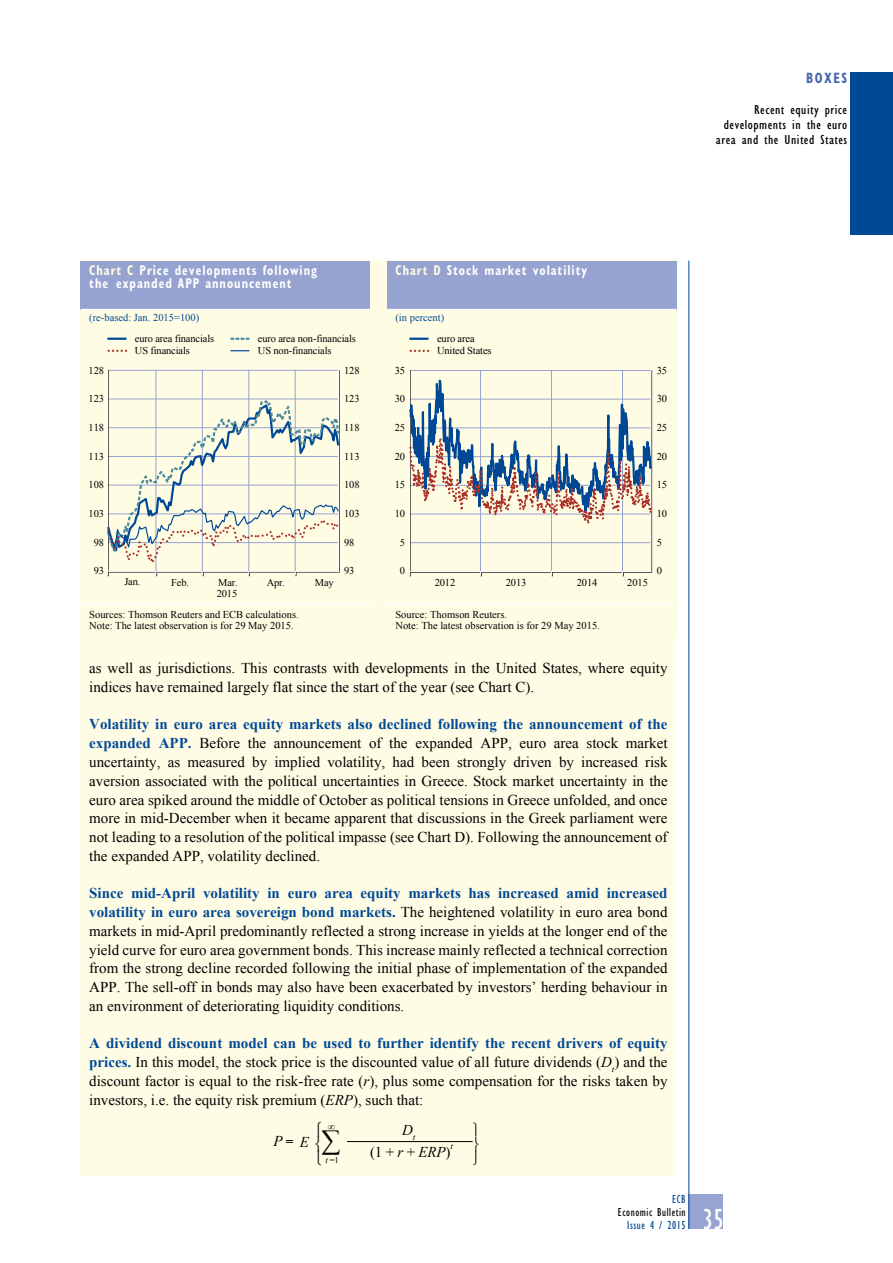
<style>
.page{position:relative;width:893px;height:1263px;background:#fff}
.page>*{position:absolute;margin:0;border:0;box-sizing:border-box;transform-origin:0 0}
.t1{font:condensed 30px "Gill Sans Myriad";color:#fff;scale:.95 1}
.t2{font:26.4px "Times New Roman WGL";color:#000}
.t3{font:15px/18.8px "Times New Roman WGL";color:#000;text-align:justify}
.t4{font:700 condensed 15px "Gill Sans Myriad";letter-spacing:.12em;color:#4165aa;scale:.85 1}
.t5{font:italic 15px "Times New Roman WGL";color:#000}
.t6{font:700 condensed 14.25px/13.5px "Gill Sans Myriad";letter-spacing:.08em;color:#fff;scale:.85 1}
.t7{font:condensed 13.5px/15px "Gill Sans Myriad";letter-spacing:.035em;color:#000;text-align:right;scale:1.1 1}
.t8{font:condensed 12px "Gill Sans Myriad";letter-spacing:.05em;color:#000;scale:.95 1}
.t9{font:condensed 12px "Gill Sans Myriad";letter-spacing:.05em;color:#004996;scale:.95 1}
.t10{font:10.5px/12px "Times New Roman WGL";letter-spacing:-.015em;color:#000}
.t11{font:10.5px "Times New Roman WGL";color:#004896}
.t12{font:8.7px "Times New Roman WGL";color:#000}
.t13{font:italic 8.7px "Times New Roman WGL";color:#000}
.s1{color:#fffce4}
.s2{font-weight:700;color:#004996}
.s3{font-style:italic}
</style>
<div class="page">
<div style="left:689px;top:1195px;width:34px;height:34px;background:#97a3d1"></div>
<hr style="left:689px;top:261px;width:1px;height:968px;background:#004996">
<div style="left:850px;top:72px;width:43px;height:163px;background:#004996"></div>
<div style="left:81px;top:261px;width:595px;height:915px;background:#fffce5"></div>
<hr style="left:347px;top:1141px;width:125px;height:1px;background:#000">
<div style="left:81px;top:261px;width:289px;height:49px;background:#96a2d0"></div>
<hr style="left:81px;top:309px;width:289px;height:1px;background:#fff">
<hr style="left:81px;top:604px;width:289px;height:2px;background:#fff">
<hr style="left:295px;top:370px;width:1px;height:201px;background:#96a2d0">
<hr style="left:249px;top:370px;width:1px;height:201px;background:#96a2d0">
<hr style="left:202px;top:370px;width:1px;height:201px;background:#96a2d0">
<hr style="left:156px;top:370px;width:1px;height:201px;background:#96a2d0">
<svg style="left:107px;top:399px;width:233px;height:177px"></svg>
<svg style="left:230px;top:350px;width:19px;height:1px"></svg>
<svg style="left:232px;top:338px;width:18px;height:2px"></svg>
<svg style="left:107px;top:338px;width:19px;height:2px"></svg>
<svg style="left:109px;top:350px;width:18px;height:2px"></svg>
<div style="left:387px;top:261px;width:289px;height:49px;background:#96a2d0"></div>
<hr style="left:387px;top:309px;width:289px;height:1px;background:#fff">
<hr style="left:387px;top:604px;width:289px;height:2px;background:#fff">
<svg style="left:408px;top:308px;width:245px;height:269px"></svg>
<p class="t4" style="left:806px;top:69px;width:50px">Boxes</p>
<p class="t7" style="left:716px;top:102px;width:121px">Recent equity price developments in the euro area and the United States</p>
<p class="t6" style="left:89px;top:263px;width:269px"><span class="s1">chart c</span> price developments following the expanded app announcement</p>
<p class="t11" style="left:89px;top:310px;width:112px">(re-based: Jan. 2015=100)</p>
<p class="t6" style="left:395px;top:263px;width:227px"><span class="s1">chart d</span> stock market volatility</p>
<p class="t11" style="left:395px;top:310px;width:50px">(in percent)</p>
<p class="t10" style="left:135px;top:332px;width:81px">euro area financials<br>US financials</p>
<p class="t10" style="left:258px;top:332px;width:99px">euro area non-financials<br>US non-financials</p>
<p class="t10" style="left:437px;top:332px;width:56px">euro area<br>United States</p>
<p class="t10" style="left:89px;top:364px;width:17px">128</p>
<p class="t10" style="left:344px;top:364px;width:17px">128</p>
<p class="t10" style="left:395px;top:364px;width:12px">35</p>
<p class="t10" style="left:657px;top:364px;width:12px">35</p>
<p class="t10" style="left:89px;top:392px;width:17px">123</p>
<p class="t10" style="left:344px;top:392px;width:17px">123</p>
<p class="t10" style="left:395px;top:393px;width:12px">30</p>
<p class="t10" style="left:657px;top:393px;width:12px">30</p>
<p class="t10" style="left:89px;top:421px;width:17px">118</p>
<p class="t10" style="left:344px;top:421px;width:17px">118</p>
<p class="t10" style="left:395px;top:421px;width:12px">25</p>
<p class="t10" style="left:657px;top:421px;width:12px">25</p>
<p class="t10" style="left:89px;top:450px;width:17px">113</p>
<p class="t10" style="left:344px;top:450px;width:17px">113</p>
<p class="t10" style="left:395px;top:450px;width:12px">20</p>
<p class="t10" style="left:657px;top:450px;width:12px">20</p>
<p class="t10" style="left:89px;top:478px;width:17px">108</p>
<p class="t10" style="left:344px;top:478px;width:17px">108</p>
<p class="t10" style="left:395px;top:479px;width:12px">15</p>
<p class="t10" style="left:657px;top:479px;width:12px">15</p>
<p class="t10" style="left:89px;top:507px;width:17px">103</p>
<p class="t10" style="left:344px;top:507px;width:17px">103</p>
<p class="t10" style="left:395px;top:507px;width:12px">10</p>
<p class="t10" style="left:657px;top:507px;width:12px">10</p>
<p class="t10" style="left:94px;top:536px;width:12px">98</p>
<p class="t10" style="left:344px;top:536px;width:12px">98</p>
<p class="t10" style="left:400px;top:536px;width:7px">5</p>
<p class="t10" style="left:657px;top:536px;width:7px">5</p>
<p class="t10" style="left:94px;top:564px;width:12px">93</p>
<p class="t10" style="left:344px;top:564px;width:12px">93</p>
<p class="t10" style="left:400px;top:565px;width:7px">0</p>
<p class="t10" style="left:657px;top:565px;width:7px">0</p>
<p class="t10" style="left:124px;top:575px;width:18px">Jan.</p>
<p class="t10" style="left:171px;top:576px;width:19px">Feb.</p>
<p class="t10" style="left:218px;top:576px;width:21px">Mar.</p>
<p class="t10" style="left:267px;top:576px;width:20px">Apr.</p>
<p class="t10" style="left:315px;top:577px;width:20px">May</p>
<p class="t10" style="left:89px;top:583px;width:211px;line-height:21.3px;text-indent:128px">2015<br>Sources: Thomson Reuters and ECB calculations.</p>
<p class="t10" style="left:89px;top:619px;width:206px">Note: The latest observation is for 29 May 2015.</p>
<p class="t10" style="left:435px;top:576px;width:22px">2012</p>
<p class="t10" style="left:506px;top:576px;width:22px">2013</p>
<p class="t10" style="left:577px;top:576px;width:22px">2014</p>
<p class="t10" style="left:627px;top:576px;width:22px">2015</p>
<p class="t10" style="left:395px;top:609px;width:206px;line-height:10.5px">Source: Thomson Reuters.<br>Note: The latest observation is for 29 May 2015.</p>
<p class="t3" style="left:89px;top:659px;width:580px">as well as jurisdictions. This contrasts with developments in the United States, where equity indices have remained largely flat since the start of the year (see Chart C).</p>
<p class="t3" style="left:89px;top:715px;width:580px"><span class="s2">Volatility in euro area equity markets also declined following the announcement of the expanded APP.</span> Before the announcement of the expanded APP, euro area stock market uncertainty, as measured by implied volatility, had been strongly driven by increased risk aversion associated with the political uncertainties in Greece. Stock market uncertainty in the euro area spiked around the middle of October as political tensions in Greece unfolded, and once more in mid-December when it became apparent that discussions in the Greek parliament were not leading to a resolution of the political impasse (see Chart D). Following the announcement of the expanded APP, volatility declined.</p>
<p class="t3" style="left:89px;top:884px;width:580px"><span class="s2">Since mid-April volatility in euro area equity markets has increased amid increased volatility in euro area sovereign bond markets.</span> The heightened volatility in euro area bond markets in mid-April predominantly reflected a strong increase in yields at the longer end of the yield curve for euro area government bonds. This increase mainly reflected a technical correction from the strong decline recorded following the initial phase of implementation of the expanded APP. The sell-off in bonds may also have been exacerbated by investors’ herding behaviour in an environment of deteriorating liquidity conditions.</p>
<p class="t3" style="left:89px;top:1034px;width:580px"><span class="s2">A dividend discount model can be used to further identify the recent drivers of equity prices.</span> In this model, the stock price is the discounted value of all future dividends (<span class="s3">D</span><sub>t</sub>) and the discount factor is equal to the risk-free rate (<span class="s3">r</span>), plus some compensation for the risks taken by investors, i.e. the equity risk premium (<span class="s3">ERP</span>), such that:</p>
<p class="t5" style="left:273px;top:1131px;width:37px">P E</p>
<p class="t10" style="left:328px;top:1120px;width:9px">∞</p>
<p class="t5" style="left:402px;top:1119px;width:15px">D<sub>t</sub></p>
<h2 class="t2" style="left:322px;top:1123px;width:20px">∑</h2>
<p class="t3" style="left:370px;top:1142px;width:82px">(1 + <span class="s3">r</span> + <span class="s3">ERP</span>)</p>
<p class="t13" style="left:450px;top:1140px;width:4px">t</p>
<p class="t12" style="left:325px;top:1154px;width:15px"><span class="s3">t</span> =1</p>
<p class="t9" style="left:672px;top:1192px;width:16px">ECB</p>
<p class="t8" style="left:618px;top:1205px;width:73px">Economic Bulletin</p>
<p class="t9" style="left:627px;top:1218px;width:63px">Issue 4 / 2015</p>
<h1 class="t1" style="left:703px;top:1201px;width:23px">35</h1>
</div>
